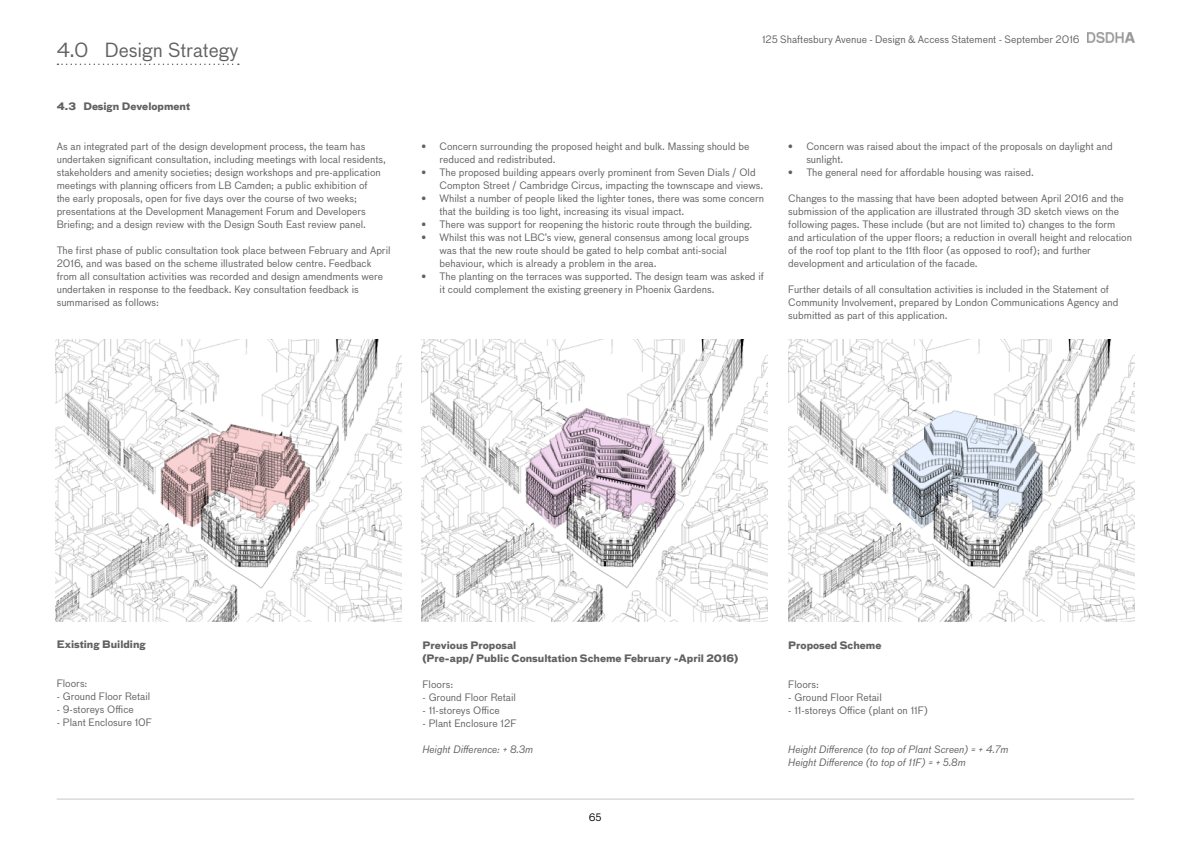
<style>
.page{position:relative;width:1191px;height:842px;background:#fff}
.page>*{position:absolute;margin:0;border:0;box-sizing:border-box;transform-origin:0 0}
.t1{font:19px "Bau OT";color:#616161}
.t2{font:10px/13px "Bau OT";color:#616161}
.t3{font:700 10px/13px "Bau OT";color:#616161}
.t4{font:italic 10px/13px "Bau OT";color:#616161}
.t5{font:10px "Bau OT";color:#000}
</style>
<div class="page">
<hr style="left:57px;top:799px;width:1077px;height:1px;background:#c6c8ca">
<img style="left:1087px;top:33px;width:47px;height:10px">
<svg style="left:57px;top:64px;width:182px;height:1px"></svg>
<img style="left:421px;top:339px;width:346px;height:283px">
<svg style="left:526px;top:408px;width:149px;height:123px"></svg>
<img style="left:788px;top:339px;width:346px;height:283px">
<svg style="left:892px;top:411px;width:150px;height:120px"></svg>
<img style="left:56px;top:339px;width:346px;height:283px">
<svg style="left:161px;top:424px;width:148px;height:108px"></svg>
<h1 class="t1" style="left:57px;top:38px;width:183px">4.0 Design Strategy</h1>
<p class="t3" style="left:57px;top:100px;width:135px">4.3 Design Development</p>
<p class="t2" style="left:57px;top:139px;width:331px">As an integrated part of the design development process, the team has undertaken significant consultation, including meetings with local residents, stakeholders and amenity societies; design workshops and pre-application meetings with planning officers from LB Camden; a public exhibition of<br>the early proposals, open for five days over the course of two weeks; presentations at the Development Management Forum and Developers Briefing; and a design review with the Design South East review panel.</p>
<p class="t2" style="left:57px;top:243px;width:335px">The first phase of public consultation took place between February and April 2016, and was based on the scheme illustrated below centre. Feedback from all consultation activities was recorded and design amendments were undertaken in response to the feedback. Key consultation feedback is summarised as follows:</p>
<p class="t2" style="left:762px;top:32px;width:319px">125 Shaftesbury Avenue - Design &amp; Access Statement - September 2016</p>
<p class="t2" style="left:439px;top:139px;width:311px;text-indent:-18px">• Concern surrounding the proposed height and bulk. Massing should be reduced and redistributed.</p>
<p class="t2" style="left:439px;top:165px;width:325px;text-indent:-18px">• The proposed building appears overly prominent from Seven Dials / Old<br>Compton Street / Cambridge Circus, impacting the townscape and views.</p>
<p class="t2" style="left:439px;top:191px;width:326px;text-indent:-18px">• Whilst a number of people liked the lighter tones, there was some concern that the building is too light, increasing its visual impact.</p>
<p class="t2" style="left:421px;top:217px;width:332px">• There was support for reopening the historic route through the building.</p>
<p class="t2" style="left:439px;top:230px;width:311px;text-indent:-18px">• Whilst this was not LBC’s view, general consensus among local groups was that the new route should be gated to help combat anti-social behaviour, which is already a problem in the area.</p>
<p class="t2" style="left:439px;top:269px;width:326px;text-indent:-18px">• The planting on the terraces was supported. The design team was asked if it could complement the existing greenery in Phoenix Gardens.</p>
<p class="t2" style="left:806px;top:139px;width:308px;text-indent:-18px">• Concern was raised about the impact of the proposals on daylight and sunlight.</p>
<p class="t2" style="left:788px;top:165px;width:247px">• The general need for affordable housing was raised.</p>
<p class="t2" style="left:788px;top:191px;width:345px">Changes to the massing that have been adopted between April 2016 and the submission of the application are illustrated through 3D sketch views on the following pages. These include (but are not limited to) changes to the form and articulation of the upper floors; a reduction in overall height and relocation of the roof top plant to the 11th floor (as opposed to roof); and further development and articulation of the facade.</p>
<p class="t2" style="left:788px;top:282px;width:332px">Further details of all consultation activities is included in the Statement of<br>Community Involvement, prepared by London Communications Agency and submitted as part of this application.</p>
<p class="t3" style="left:57px;top:638px;width:91px">Existing Building</p>
<p class="t2" style="left:57px;top:677px;width:32px">Floors:</p>
<p class="t2" style="left:57px;top:690px;width:95px">- Ground Floor Retail</p>
<p class="t2" style="left:57px;top:703px;width:79px">- 9-storeys Office</p>
<p class="t2" style="left:57px;top:716px;width:97px">- Plant Enclosure 10F</p>
<p class="t3" style="left:422px;top:639px;width:317px">Previous Proposal<br>(Pre-app/ Public Consultation Scheme February -April 2016)</p>
<p class="t2" style="left:422px;top:677px;width:32px">Floors:</p>
<p class="t2" style="left:422px;top:690px;width:95px">- Ground Floor Retail</p>
<p class="t2" style="left:422px;top:703px;width:79px">- 11-storeys Office</p>
<p class="t2" style="left:422px;top:716px;width:96px">- Plant Enclosure 12F</p>
<p class="t4" style="left:422px;top:742px;width:112px">Height Difference: + 8.3m</p>
<p class="t5" style="left:589px;top:811px;width:14px">65</p>
<p class="t3" style="left:788px;top:639px;width:95px">Proposed Scheme</p>
<p class="t2" style="left:788px;top:677px;width:32px">Floors:</p>
<p class="t2" style="left:788px;top:690px;width:95px">- Ground Floor Retail</p>
<p class="t2" style="left:788px;top:703px;width:141px">- 11-storeys Office (plant on 11F)</p>
<p class="t4" style="left:788px;top:742px;width:222px">Height Difference (to top of Plant Screen) = + 4.7m<br>Height Difference (to top of 11F) = + 5.8m</p>
</div>
